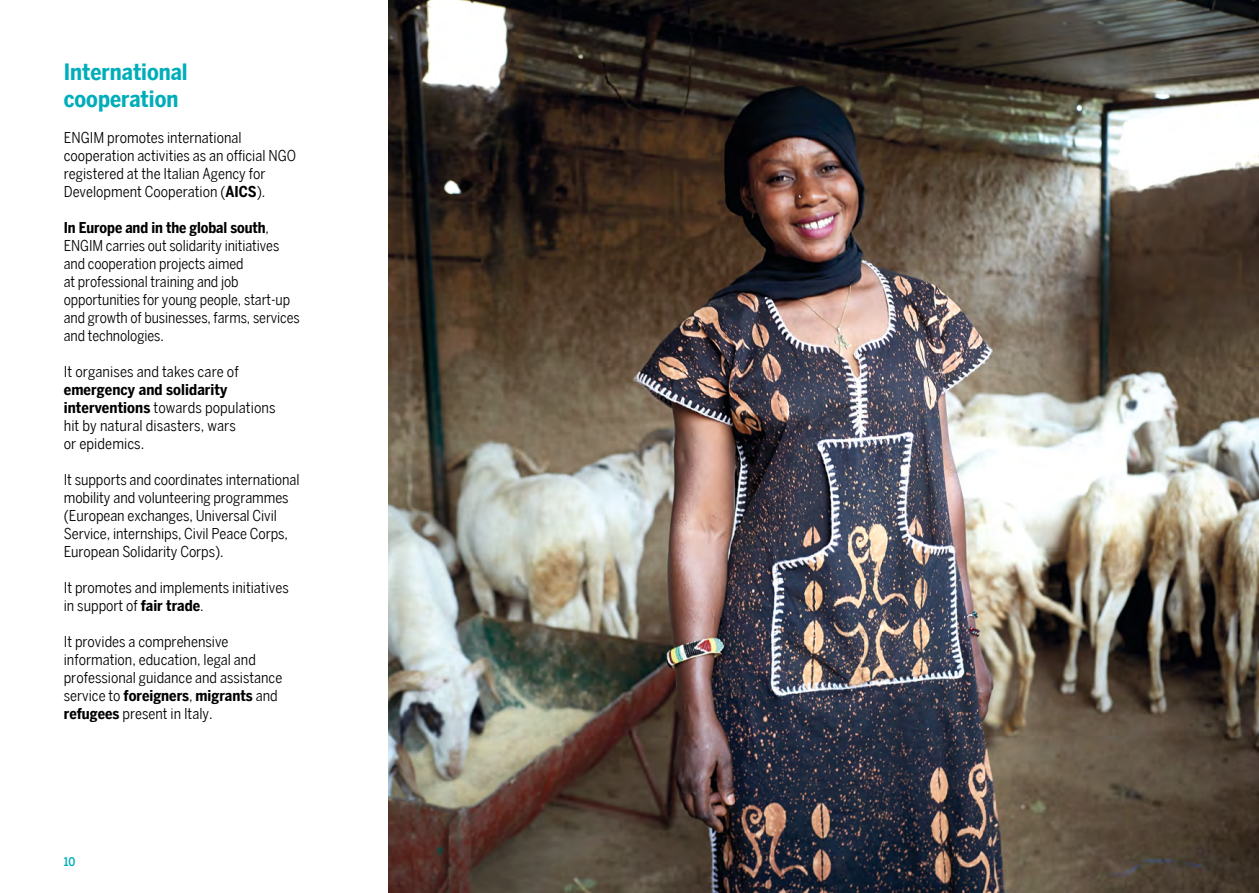
<style>
.page{position:relative;width:1259px;height:893px;background:#fff}
.page>*{position:absolute;margin:0;border:0;box-sizing:border-box;transform-origin:0 0}
.t1{font:700 22.5px/27px "Benton Sans Cond";color:#00adba}
.t2{font:15px/18px "Benton Sans Cond";letter-spacing:-.005em;color:#000}
.t3{font:500 12px "Benton Sans Cond";color:#00adba}
.s1{font-weight:700}
</style>
<div class="page">
<img style="left:389px;top:0;width:870px;height:893px">
<h1 class="t1" style="left:64px;top:59px;width:125px">International cooperation</h1>
<p class="t2" style="left:64px;top:129px;width:234px">ENGIM promotes international cooperation activities as an official NGO registered at the Italian Agency for Development Cooperation (<span class="s1">AICS</span>).</p>
<p class="t2" style="left:64px;top:219px;width:237px"><span class="s1">In Europe and in the global south</span>, ENGIM carries out solidarity initiatives and cooperation projects aimed<br>at professional training and job opportunities for young people, start-up and growth of businesses, farms, services and technologies.</p>
<p class="t2" style="left:64px;top:363px;width:176px">It organises and takes care of</p>
<p class="t2" style="left:64px;top:381px;width:213px"><span class="s1">emergency and solidarity interventions</span> towards populations hit by natural disasters, wars<br>or epidemics.</p>
<p class="t2" style="left:64px;top:471px;width:237px">It supports and coordinates international mobility and volunteering programmes (European exchanges, Universal Civil Service, internships, Civil Peace Corps, European Solidarity Corps).</p>
<p class="t2" style="left:64px;top:579px;width:226px">It promotes and implements initiatives in support of <span class="s1">fair trade</span>.</p>
<p class="t2" style="left:64px;top:633px;width:220px">It provides a comprehensive information, education, legal and professional guidance and assistance service to <span class="s1">foreigners</span>, <span class="s1">migrants</span> and <span class="s1">refugees</span> present in Italy.</p>
<p class="t3" style="left:64px;top:854px;width:13px">10</p>
</div>
